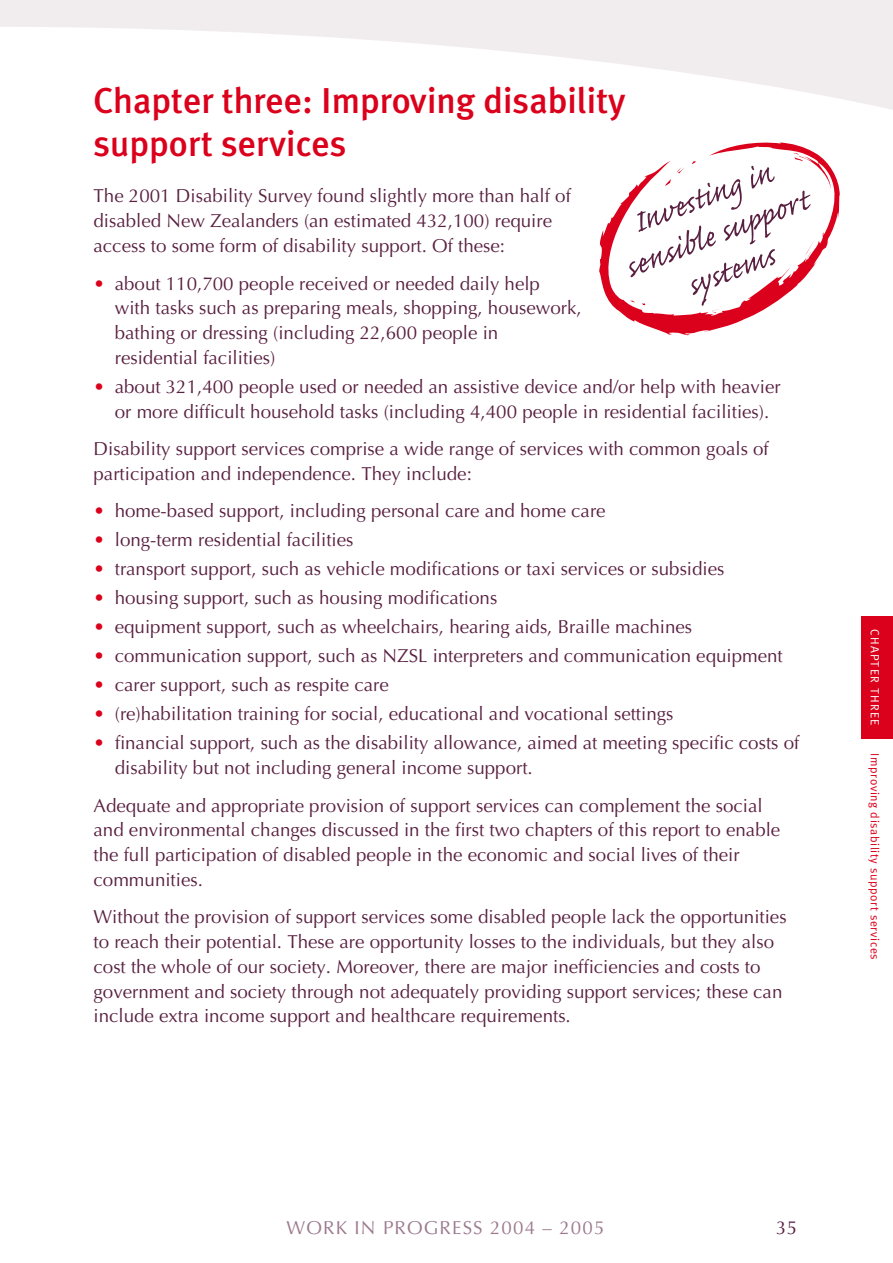
<style>
.page{position:relative;width:893px;height:1263px;background:#fff}
.page>*{position:absolute;margin:0;border:0;box-sizing:border-box;transform-origin:0 0}
.t1{font:39px/39px "Caflisch Script Pro";color:#592041;text-align:center}
.t2{font:500 36px/43.2px "Meta Plus";color:#db001b}
.t3{font:18.75px/24.8px "Optima Maori";color:#592041}
.t4{font:18.75px "Optima Maori";letter-spacing:.06em;color:#9b798d}
.t5{font:18.75px/29px "Optima";color:#db001b;text-align:justify}
.t6{font:12px "Meta Maori Normal";letter-spacing:.05em;color:#db001b}
.t7{font:12px "Meta Maori Normal";letter-spacing:.1em;color:#fff}
</style>
<div class="page">
<svg style="left:0;top:0;width:893px;height:110px"></svg>
<div style="left:861px;top:616px;width:32px;height:123px;background:#db001b"></div>
<svg style="left:599px;top:142px;width:241px;height:193px"></svg>
<svg style="left:793px;top:153px;width:10px;height:8px"></svg>
<svg style="left:805px;top:237px;width:10px;height:18px"></svg>
<svg style="left:712px;top:309px;width:7px;height:4px"></svg>
<svg style="left:630px;top:300px;width:17px;height:6px"></svg>
<h2 class="t2" style="left:94px;top:79px;width:534px">Chapter three: Improving disability support services</h2>
<p class="t3" style="left:94px;top:184px;width:479px">The 2001 Disability Survey found slightly more than half of disabled New Zealanders (an estimated 432,100) require access to some form of disability support. Of these:</p>
<p class="t3" style="left:115px;top:271px;width:468px">about 110,700 people received or needed daily help<br>with tasks such as preparing meals, shopping, housework, bathing or dressing (including 22,600 people in residential facilities)</p>
<p class="t3" style="left:115px;top:374px;width:667px">about 321,400 people used or needed an assistive device and/or help with heavier or more difficult household tasks (including 4,400 people in residential facilities).</p>
<p class="t3" style="left:94px;top:437px;width:677px">Disability support services comprise a wide range of services with common goals of participation and independence. They include:</p>
<p class="t3" style="left:115px;top:497px;width:686px;line-height:29px">home-based support, including personal care and home care<br>long-term residential facilities<br>transport support, such as vehicle modifications or taxi services or subsidies<br>housing support, such as housing modifications<br>equipment support, such as wheelchairs, hearing aids, Braille machines communication support, such as NZSL interpreters and communication equipment carer support, such as respite care<br>(re)habilitation training for social, educational and vocational settings<br>financial support, such as the disability allowance, aimed at meeting specific costs of</p>
<p class="t3" style="left:94px;top:749px;width:671px;line-height:37.5px;text-indent:21px">disability but not including general income support.<br>Adequate and appropriate provision of support services can complement the social</p>
<p class="t3" style="left:94px;top:818px;width:688px">and environmental changes discussed in the first two chapters of this report to enable the full participation of disabled people in the economic and social lives of their communities.</p>
<p class="t3" style="left:94px;top:905px;width:695px">Without the provision of support services some disabled people lack the opportunities to reach their potential. These are opportunity losses to the individuals, but they also cost the whole of our society. Moreover, there are major inefficiencies and costs to government and society through not adequately providing support services; these can include extra income support and healthcare requirements.</p>
<h1 class="t1" style="left:606px;top:218px;width:196px;rotate:-21deg">Inves ting in sensible supp ort sy stems</h1>
<p class="t5" style="left:94px;top:269px;width:13px">•</p>
<p class="t5" style="left:94px;top:372px;width:13px">•</p>
<p class="t5" style="left:94px;top:497px;width:13px">• • • • • • • • •</p>
<p class="t7" style="left:882px;top:629px;width:98px;rotate:90deg">CHAPTER TH REE</p>
<p class="t6" style="left:882px;top:753px;width:208px;rotate:90deg">I mproving disability support services</p>
<p class="t4" style="left:286px;top:1216px;width:319px">WORK IN PROGRESS 2004 – 2005</p>
<p class="t3" style="left:776px;top:1215px;width:22px">35</p>
</div>
